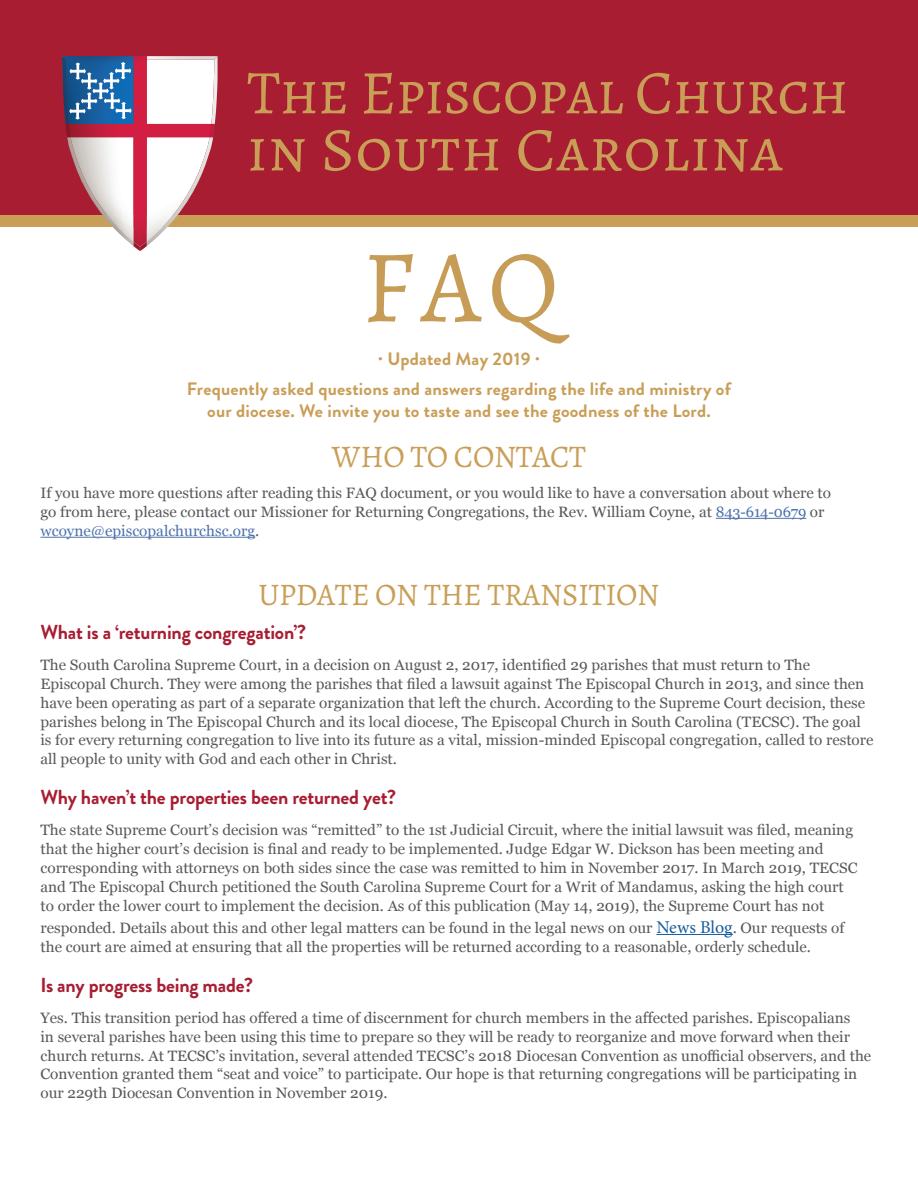
<style>
.page{position:relative;width:918px;height:1188px;background:#fff}
.page>*{position:absolute;margin:0;border:0;box-sizing:border-box;transform-origin:0 0}
.t1{font:103.5px "Alegreya SC";color:#c79c57}
.t2{font:62.25px/57.2px "Alegreya SC";letter-spacing:-.01em;color:#c99e57}
.t3{font:31.5px "Alegreya SC";letter-spacing:-.01em;color:#c99e57}
.t4{font:700 20.25px "Brandon Grotesque";letter-spacing:-.01em;color:#a81d32}
.t5{font:700 18px/21.3px "Brandon Grotesque";letter-spacing:.01em;color:#c99e57;text-align:center}
.t6{font:15px/18.9px "Georgia";color:#57585a}
.s1{color:#4d72ac}
.s2{font-family:"Minion Pro";font-size:18px;color:#175d9e}
</style>
<div class="page">
<div style="left:0;top:214px;width:918px;height:12px;background:#c99e57"></div>
<div style="left:0;top:0;width:918px;height:215px;background:#a81d32"></div>
<img style="left:211px;top:60px;width:7px;height:167px">
<img style="left:147px;top:56px;width:71px;height:4px">
<div style="left:147px;top:60px;width:64px;height:64px;background:#fff"></div>
<img style="left:147px;top:124px;width:68px;height:122px">
<svg style="left:62px;top:56px;width:85px;height:195px"></svg>
<hr style="left:716px;top:518px;width:90px;height:1px;background:#4d72ac">
<hr style="left:40px;top:537px;width:215px;height:1px;background:#4d72ac">
<hr style="left:656px;top:934px;width:77px;height:1px;background:#175d9e">
<p class="t2" style="left:247px;top:64px;width:603px">The Episcopal Church in South Carolina</p>
<p class="t1" style="left:362px;top:224px;width:198px">FAQ</p>
<p class="t5" style="left:187px;top:379px;width:546px">Frequently asked questions and answers regarding the life and ministry of our diocese. We invite you to taste and see the goodness of the Lord.</p>
<p class="t5" style="left:378px;top:349px;width:163px">· Updated May 2019 ·</p>
<p class="t3" style="left:332px;top:437px;width:256px">WHO TO CONTACT</p>
<p class="t6" style="left:40px;top:483px;width:792px">If you have more questions after reading this FAQ document, or you would like to have a conversation about where to go from here, please contact our Missioner for Returning Congregations, the Rev. William Coyne, at <span class="s1">843-614-0679</span> or <span class="s1">wcoyne@episcopalchurchsc.org</span>.</p>
<p class="t3" style="left:258px;top:575px;width:403px">UPDATE ON THE TRANSITION</p>
<p class="t4" style="left:40px;top:618px;width:267px">What is a ‘returning congregation’?</p>
<p class="t6" style="left:40px;top:655px;width:835px">The South Carolina Supreme Court, in a decision on August 2, 2017, identified 29 parishes that must return to The Episcopal Church. They were among the parishes that filed a lawsuit against The Episcopal Church in 2013, and since then have been operating as part of a separate organization that left the church. According to the Supreme Court decision, these parishes belong in The Episcopal Church and its local diocese, The Episcopal Church in South Carolina (TECSC). The goal is for every returning congregation to live into its future as a vital, mission-minded Episcopal congregation, called to restore all people to unity with God and each other in Christ.</p>
<p class="t4" style="left:40px;top:783px;width:357px">Why haven’t the properties been returned yet?</p>
<p class="t6" style="left:40px;top:820px;width:818px">The state Supreme Court’s decision was “remitted” to the 1st Judicial Circuit, where the initial lawsuit was filed, meaning that the higher court’s decision is final and ready to be implemented. Judge Edgar W. Dickson has been meeting and corresponding with attorneys on both sides since the case was remitted to him in November 2017. In March 2019, TECSC and The Episcopal Church petitioned the South Carolina Supreme Court for a Writ of Mandamus, asking the high court to order the lower court to implement the decision. As of this publication (May 14, 2019), the Supreme Court has not</p>
<p class="t6" style="left:40px;top:917px;width:806px">responded. Details about this and other legal matters can be found in the legal news on our <span class="s2">News Blog</span>. Our requests of the court are aimed at ensuring that all the properties will be returned according to a reasonable, orderly schedule.</p>
<p class="t4" style="left:41px;top:971px;width:214px">Is any progress being made?</p>
<p class="t6" style="left:41px;top:1007px;width:832px">Yes. This transition period has offered a time of discernment for church members in the affected parishes. Episcopalians<br>in several parishes have been using this time to prepare so they will be ready to reorganize and move forward when their church returns. At TECSC’s invitation, several attended TECSC’s 2018 Diocesan Convention as unofficial observers, and the Convention granted them “seat and voice” to participate. Our hope is that returning congregations will be participating in our 229th Diocesan Convention in November 2019.</p>
</div>
